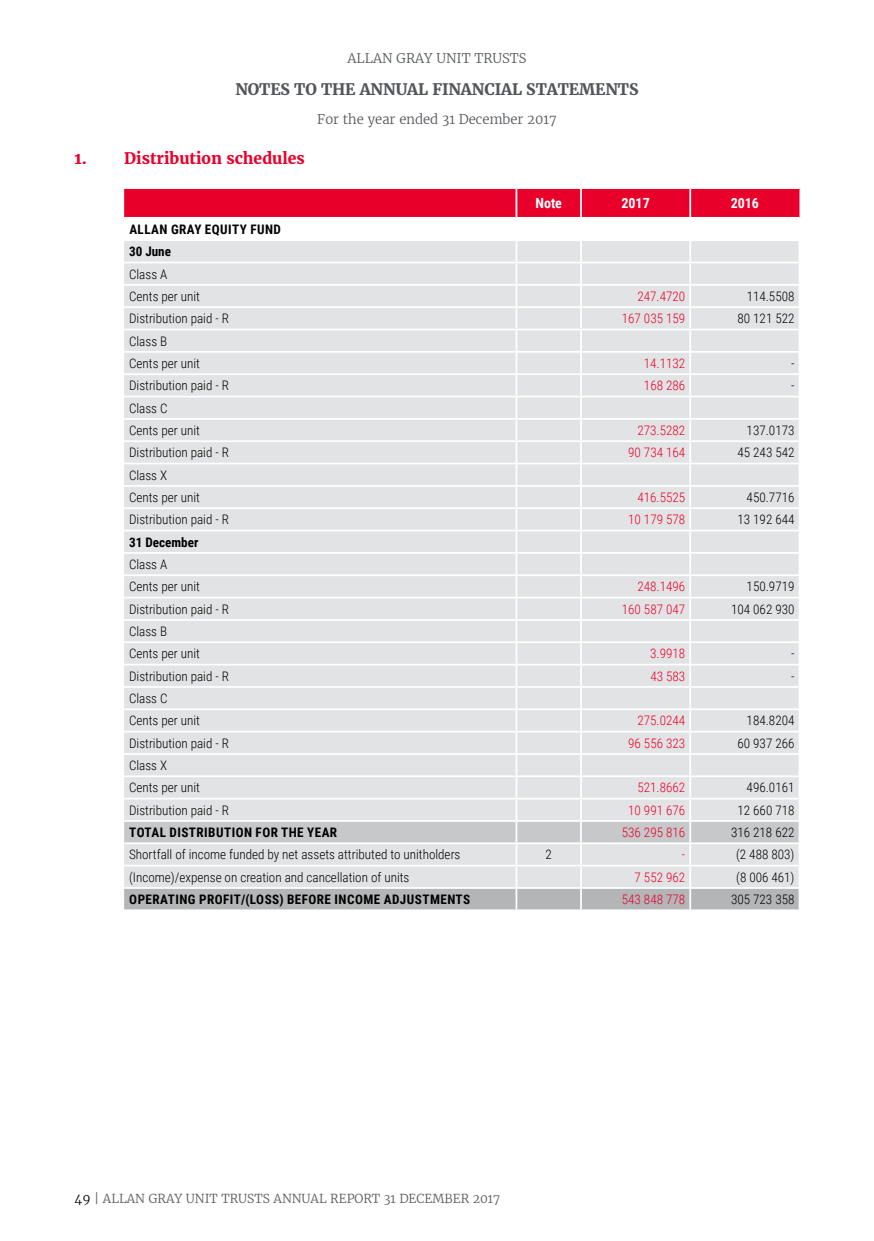
<style>
.page{position:relative;width:874px;height:1241px;background:#fff}
.page>*{position:absolute;margin:0;border:0;box-sizing:border-box;transform-origin:0 0}
.t1{font:700 15.75px "Merriweather";letter-spacing:-.01em;color:#52555b}
.t2{font:700 15.75px "Merriweather";color:#e8002a}
.t3{font:700 14px "Roboto Condensed";color:#fff}
.t4{font:300 13.12px/22.4px "Roboto Condensed";color:#000}
.t5{font:300 13.12px "Roboto Condensed";color:#e8002a}
.t6{font:700 13.12px/22.4px "Roboto Condensed";letter-spacing:.035em;color:#000}
.t7{font:300 13.12px "Merriweather";color:#52555b}
.t8{font:700 13.12px "Roboto Condensed";color:#000}
.t9{font:300 12.25px "Merriweather";color:#58595b}
.s1{color:#000}
</style>
<div class="page">
<svg style="left:124px;top:188px;width:675px;height:721px;background:#e3dbdd"></svg>
<hr style="left:798px;top:888px;width:2px;height:21px;background:#fff">
<p class="t7" style="left:347px;top:49px;width:180px">ALLAN GRAY UNIT TRUSTS</p>
<p class="t1" style="left:235px;top:78px;width:404px">NOTES TO THE ANNUAL FINANCIAL STATEMENTS</p>
<p class="t7" style="left:317px;top:110px;width:241px">For the year ended 31 December 2017</p>
<p class="t2" style="left:74px;top:148px;width:232px">1. Distribution schedules</p>
<p class="t6" style="left:129px;top:217px;width:153px">ALLAN GRAY EQUITY FUND<br>30 June</p>
<p class="t4" style="left:129px;top:262px;width:72px">Class A<br>Cents per unit</p>
<p class="t3" style="left:535px;top:193px;width:28px">Note</p>
<p class="t3" style="left:621px;top:193px;width:30px">2017</p>
<p class="t3" style="left:730px;top:193px;width:30px">2016</p>
<p class="t5" style="left:637px;top:287px;width:49px">247.4720</p>
<p class="t4" style="left:746px;top:284px;width:49px">114.5508</p>
<p class="t4" style="left:129px;top:307px;width:101px">Distribution paid - R</p>
<p class="t5" style="left:621px;top:309px;width:65px">167 035 159</p>
<p class="t4" style="left:737px;top:307px;width:58px">80 121 522</p>
<p class="t4" style="left:129px;top:329px;width:72px">Class B<br>Cents per unit</p>
<p class="t5" style="left:643px;top:354px;width:43px">14.1132</p>
<p class="t4" style="left:790px;top:351px;width:5px">-</p>
<p class="t4" style="left:129px;top:374px;width:101px">Distribution paid - R</p>
<p class="t5" style="left:643px;top:376px;width:43px">168 286</p>
<p class="t4" style="left:790px;top:374px;width:5px">-</p>
<p class="t4" style="left:129px;top:396px;width:72px">Class C<br>Cents per unit</p>
<p class="t5" style="left:637px;top:421px;width:49px">273.5282</p>
<p class="t4" style="left:746px;top:418px;width:49px">137.0173</p>
<p class="t4" style="left:129px;top:441px;width:101px">Distribution paid - R</p>
<p class="t5" style="left:628px;top:443px;width:58px">90 734 164</p>
<p class="t4" style="left:737px;top:441px;width:58px">45 243 542</p>
<p class="t4" style="left:129px;top:463px;width:72px">Class X<br>Cents per unit</p>
<p class="t5" style="left:637px;top:488px;width:49px">416.5525</p>
<p class="t4" style="left:746px;top:485px;width:49px">450.7716</p>
<p class="t4" style="left:129px;top:508px;width:101px">Distribution paid - R</p>
<p class="t5" style="left:628px;top:510px;width:58px">10 179 578</p>
<p class="t4" style="left:737px;top:508px;width:58px">13 192 644</p>
<p class="t8" style="left:129px;top:532px;width:71px">31 December</p>
<p class="t4" style="left:129px;top:552px;width:72px">Class A<br>Cents per unit</p>
<p class="t5" style="left:637px;top:577px;width:49px">248.1496</p>
<p class="t4" style="left:746px;top:575px;width:49px">150.9719</p>
<p class="t4" style="left:129px;top:597px;width:101px">Distribution paid - R</p>
<p class="t5" style="left:621px;top:599px;width:65px">160 587 047</p>
<p class="t4" style="left:730px;top:597px;width:65px">104 062 930</p>
<p class="t4" style="left:129px;top:619px;width:72px">Class B<br>Cents per unit</p>
<p class="t5" style="left:650px;top:644px;width:37px">3.9918</p>
<p class="t4" style="left:790px;top:642px;width:5px">-</p>
<p class="t4" style="left:129px;top:664px;width:101px">Distribution paid - R</p>
<p class="t5" style="left:650px;top:666px;width:36px">43 583</p>
<p class="t4" style="left:790px;top:664px;width:5px">-</p>
<p class="t4" style="left:129px;top:686px;width:72px">Class C<br>Cents per unit</p>
<p class="t5" style="left:637px;top:711px;width:49px">275.0244</p>
<p class="t4" style="left:746px;top:709px;width:49px">184.8204</p>
<p class="t4" style="left:129px;top:731px;width:101px">Distribution paid - R</p>
<p class="t5" style="left:628px;top:733px;width:58px">96 556 323</p>
<p class="t4" style="left:737px;top:731px;width:58px">60 937 266</p>
<p class="t4" style="left:129px;top:753px;width:72px">Class X<br>Cents per unit</p>
<p class="t5" style="left:637px;top:778px;width:49px">521.8662</p>
<p class="t4" style="left:746px;top:776px;width:49px">496.0161</p>
<p class="t4" style="left:129px;top:798px;width:101px">Distribution paid - R</p>
<p class="t5" style="left:628px;top:800px;width:58px">10 991 676</p>
<p class="t4" style="left:737px;top:798px;width:58px">12 660 718</p>
<p class="t6" style="left:129px;top:820px;width:209px">TOTAL DISTRIBUTION FOR THE YEAR</p>
<p class="t5" style="left:621px;top:823px;width:65px">536 295 816</p>
<p class="t4" style="left:730px;top:820px;width:65px">316 218 622</p>
<p class="t4" style="left:129px;top:843px;width:333px">Shortfall of income funded by net assets attributed to unitholders</p>
<p class="t4" style="left:545px;top:843px;width:8px">2</p>
<p class="t5" style="left:681px;top:845px;width:5px">-</p>
<p class="t4" style="left:735px;top:843px;width:60px">(2 488 803)</p>
<p class="t4" style="left:129px;top:865px;width:282px">(Income)/expense on creation and cancellation of units</p>
<p class="t5" style="left:634px;top:867px;width:52px">7 552 962</p>
<p class="t4" style="left:735px;top:865px;width:60px">(8 006 461)</p>
<p class="t6" style="left:129px;top:887px;width:342px">OPERATING PROFIT/(LOSS) BEFORE INCOME ADJUSTMENTS</p>
<p class="t5" style="left:621px;top:890px;width:65px">543 848 778</p>
<p class="t4" style="left:730px;top:887px;width:65px">305 723 358</p>
<p class="t9" style="left:74px;top:1190px;width:427px"><span class="s1">49</span> | ALLAN GRAY UNIT TRUSTS ANNUAL REPORT 31 DECEMBER 2017</p>
</div>
